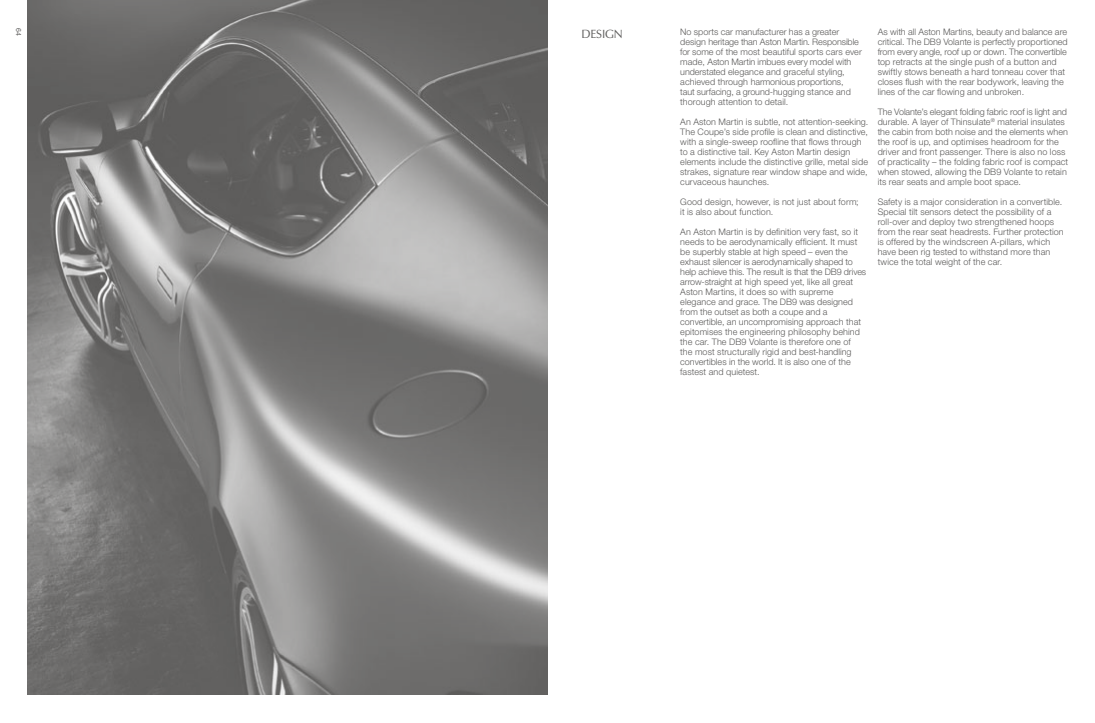
<style>
.page{position:relative;width:1095px;height:723px;background:#fff}
.page>*{position:absolute;margin:0;border:0;box-sizing:border-box;transform-origin:0 0}
.t1{font:12px "Zapf Humanist 601 BT";letter-spacing:-.015em;color:#5c5b5a}
.t2{font:300 9px/10px "Helvetica Neue LT Pro";letter-spacing:.005em;color:#5c5b5a}
.t3{font:7px "Helvetica Neue LT Pro";color:#5c5b5a}
</style>
<div class="page">
<img style="left:28px;top:0;width:519px;height:694px">
<p class="t3" style="left:23px;top:28px;width:9px;rotate:90deg">64</p>
<h1 class="t1" style="left:581px;top:26px;width:43px">DESIGN</h1>
<p class="t2" style="left:680px;top:26px;width:183px">No sports car manufacturer has a greater design heritage than Aston Martin. Responsible for some of the most beautiful sports cars ever made, Aston Martin imbues every model with understated elegance and graceful styling, achieved through harmonious proportions,<br>taut surfacing, a ground-hugging stance and thorough attention to detail.</p>
<p class="t2" style="left:680px;top:116px;width:190px">An Aston Martin is subtle, not attention-seeking.<br>The Coupe’s side profile is clean and distinctive, with a single-sweep roofline that flows through to a distinctive tail. Key Aston Martin design elements include the distinctive grille, metal side strakes, signature rear window shape and wide, curvaceous haunches.</p>
<p class="t2" style="left:680px;top:196px;width:180px">Good design, however, is not just about form; it is also about function.</p>
<p class="t2" style="left:680px;top:226px;width:187px">An Aston Martin is by definition very fast, so it needs to be aerodynamically efficient. It must be superbly stable at high speed – even the exhaust silencer is aerodynamically shaped to help achieve this. The result is that the DB9 drives arrow-straight at high speed yet, like all great Aston Martins, it does so with supreme elegance and grace. The DB9 was designed from the outset as both a coupe and a convertible, an uncompromising approach that epitomises the engineering philosophy behind the car. The DB9 Volante is therefore one of<br>the most structurally rigid and best-handling convertibles in the world. It is also one of the fastest and quietest.</p>
<p class="t2" style="left:877px;top:26px;width:191px">As with all Aston Martins, beauty and balance are critical. The DB9 Volante is perfectly proportioned from every angle, roof up or down. The convertible top retracts at the single push of a button and swiftly stows beneath a hard tonneau cover that closes flush with the rear bodywork, leaving the lines of the car flowing and unbroken.</p>
<p class="t2" style="left:877px;top:106px;width:192px">The Volante’s elegant folding fabric roof is light and durable. A layer of Thinsulate<sup>®</sup> material insulates the cabin from both noise and the elements when the roof is up, and optimises headroom for the driver and front passenger. There is also no loss of practicality – the folding fabric roof is compact when stowed, allowing the DB9 Volante to retain its rear seats and ample boot space.</p>
<p class="t2" style="left:877px;top:196px;width:187px">Safety is a major consideration in a convertible.<br>Special tilt sensors detect the possibility of a roll-over and deploy two strengthened hoops from the rear seat headrests. Further protection is offered by the windscreen A-pillars, which have been rig tested to withstand more than twice the total weight of the car.</p>
</div>
